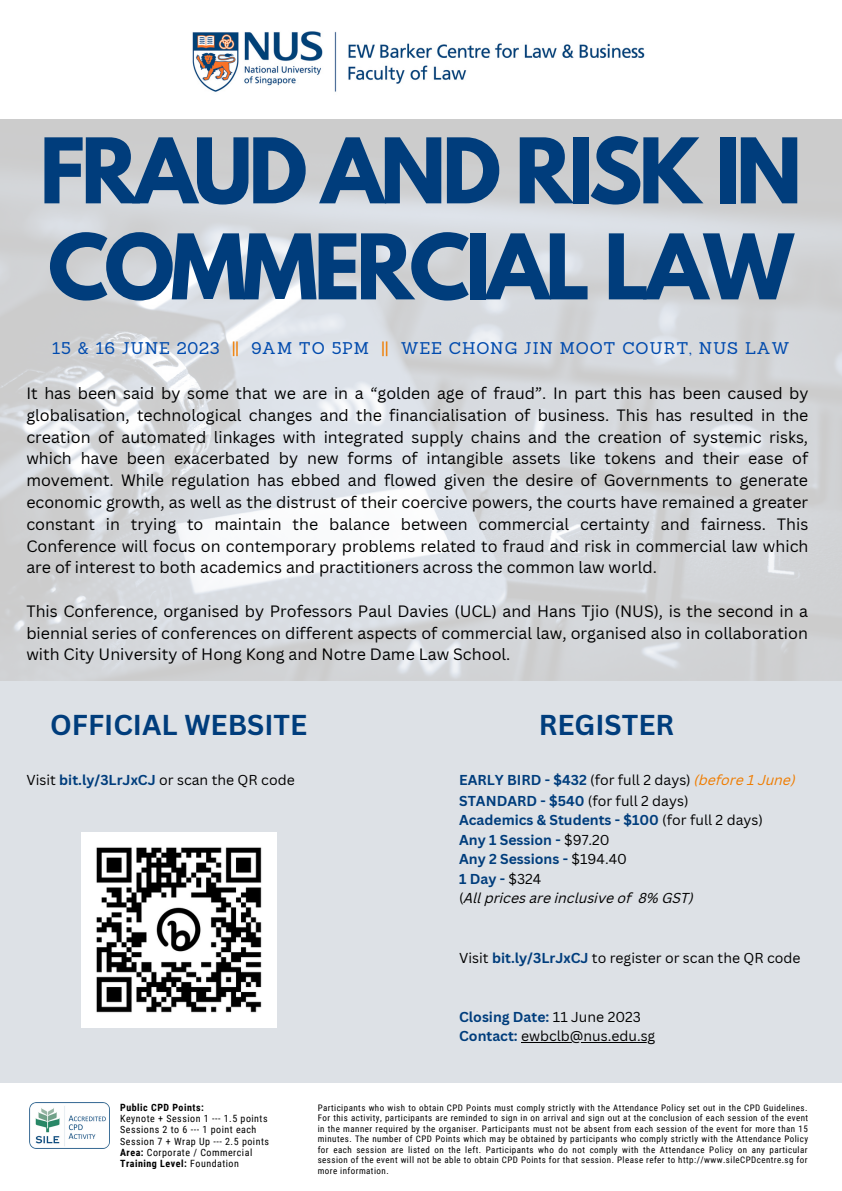
<style>
.page{position:relative;width:842px;height:1191px;background:#fff}
.page>*{position:absolute;margin:0;border:0;box-sizing:border-box;transform-origin:0 0}
.t1{font:700 80px/96px "League Spartan";letter-spacing:-.05em;color:#003d7c}
.t2{font:700 28px "Canva Sans";color:#003d7c}
.t3{font:16.5px "Sanchez";letter-spacing:.05em;color:#004aad}
.t4{font:16px/21.7px "Canva Sans";color:#000;text-align:justify}
.t5{font:700 14px "Canva Sans";color:#003d7c}
.t6{font:14px "Canva Sans";color:#000}
.t7{font:italic 14px "Canva Sans";color:#000}
.t8{font:10px "Roboto Condensed";letter-spacing:.05em;color:#000}
.t9{font:700 10px "Roboto Condensed";letter-spacing:.05em;color:#000}
.t10{font:9px/10.5px "Roboto Condensed";letter-spacing:.05em;color:#000;text-align:justify}
.s1{color:#ef7c00}
.s2{font-weight:700;color:#003d7c}
.s3{font-weight:700}
.s4{font-weight:400}
.s5{font-weight:400;color:#000}
.s6{font-weight:400;font-style:italic;color:#ef7c00}
.s7{font-style:normal}
</style>
<div class="page">
<img style="left:192px;top:31px;width:453px;height:61px">
<img style="left:30px;top:1102px;width:80px;height:46px">
<img style="left:0;top:119px;width:842px;height:561px">
<div style="left:0;top:681px;width:842px;height:401px;background:#dde1e6"></div>
<img style="left:81px;top:832px;width:195px;height:195px">
<hr style="left:521px;top:1041px;width:134px;height:1px;background:#000">
<p class="t1" style="left:40px;top:133px;width:764px">FRAUD AND RISK IN<br>COMMERCIAL LAW</p>
<p class="t3" style="left:52px;top:337px;width:739px">15 &amp; 16 JUNE 2023 <span class="s1">||</span> 9AM TO 5PM <span class="s1">||</span> WEE CHONG JIN MOOT COURT, NUS LAW</p>
<p class="t4" style="left:26px;top:382px;width:784px">It has been said by some that we are in a “golden age of fraud”. In part this has been caused by globalisation, technological changes and the financialisation of business. This has resulted in the creation of automated linkages with integrated supply chains and the creation of systemic risks, which have been exacerbated by new forms of intangible assets like tokens and their ease of movement. While regulation has ebbed and flowed given the desire of Governments to generate economic growth, as well as the distrust of their coercive powers, the courts have remained a greater constant in trying to maintain the balance between commercial certainty and fairness. This Conference will focus on contemporary problems related to fraud and risk in commercial law which are of interest to both academics and practitioners across the common law world.</p>
<p class="t4" style="left:26px;top:599px;width:783px">This Conference, organised by Professors Paul Davies (UCL) and Hans Tjio (NUS), is the second in a biennial series of conferences on different aspects of commercial law, organised also in collaboration with City University of Hong Kong and Notre Dame Law School.</p>
<p class="t2" style="left:50px;top:705px;width:259px">OFFICIAL WEBSITE</p>
<p class="t2" style="left:539px;top:705px;width:137px">REGISTER</p>
<p class="t6" style="left:26px;top:769px;width:270px">Visit <span class="s2">bit.ly/3LrJxCJ</span> or scan the QR code</p>
<p class="t9" style="left:120px;top:1101px;width:85px">Public CPD Points:</p>
<p class="t8" style="left:120px;top:1112px;width:149px">Keynote + Session 1 --- 1.5 points</p>
<p class="t8" style="left:120px;top:1123px;width:138px">Sessions 2 to 6 --- 1 point each</p>
<p class="t8" style="left:120px;top:1135px;width:150px">Session 7 + Wrap Up --- 2.5 points</p>
<p class="t8" style="left:120px;top:1146px;width:134px"><span class="s3">Area:</span> Corporate / Commercial</p>
<p class="t9" style="left:120px;top:1157px;width:120px">Training Level: <span class="s4">Foundation</span></p>
<p class="t5" style="left:459px;top:769px;width:338px">EARLY BIRD - $432 <span class="s5">(for full 2 days)</span> <span class="s6">(before 1 June)</span></p>
<p class="t6" style="left:459px;top:790px;width:231px"><span class="s2">STANDARD - $540</span> (for full 2 days)</p>
<p class="t5" style="left:459px;top:810px;width:305px">Academics &amp; Students - $100 <span class="s5">(for full 2 days)</span></p>
<p class="t5" style="left:459px;top:829px;width:152px">Any 1 Session - <span class="s5">$97.20</span></p>
<p class="t5" style="left:459px;top:849px;width:169px">Any 2 Sessions - <span class="s5">$194.40</span></p>
<p class="t5" style="left:459px;top:868px;width:84px">1 Day - <span class="s5">$324</span></p>
<p class="t7" style="left:459px;top:892px;width:236px"><span class="s7">(</span>All prices are inclusive of 8% GST)</p>
<p class="t6" style="left:459px;top:948px;width:343px">Visit <span class="s2">bit.ly/3LrJxCJ</span> to register or scan the QR code</p>
<p class="t5" style="left:459px;top:1006px;width:183px">Closing Date: <span class="s5">11 June 2023</span></p>
<p class="t6" style="left:459px;top:1026px;width:198px"><span class="s2">Contact:</span> ewbclb@nus.edu.sg</p>
<p class="t10" style="left:318px;top:1102px;width:492px">Participants who wish to obtain CPD Points must comply strictly with the Attendance Policy set out in the CPD Guidelines.<br>For this activity, participants are reminded to sign in on arrival and sign out at the conclusion of each session of the event in the manner required by the organiser. Participants must not be absent from each session of the event for more than 15 minutes. The number of CPD Points which may be obtained by participants who comply strictly with the Attendance Policy for each session are listed on the left. Participants who do not comply with the Attendance Policy on any particular session of the event will not be able to obtain CPD Points for that session. Please refer to http://www.sileCPDcentre.sg for more information.</p>
</div>
